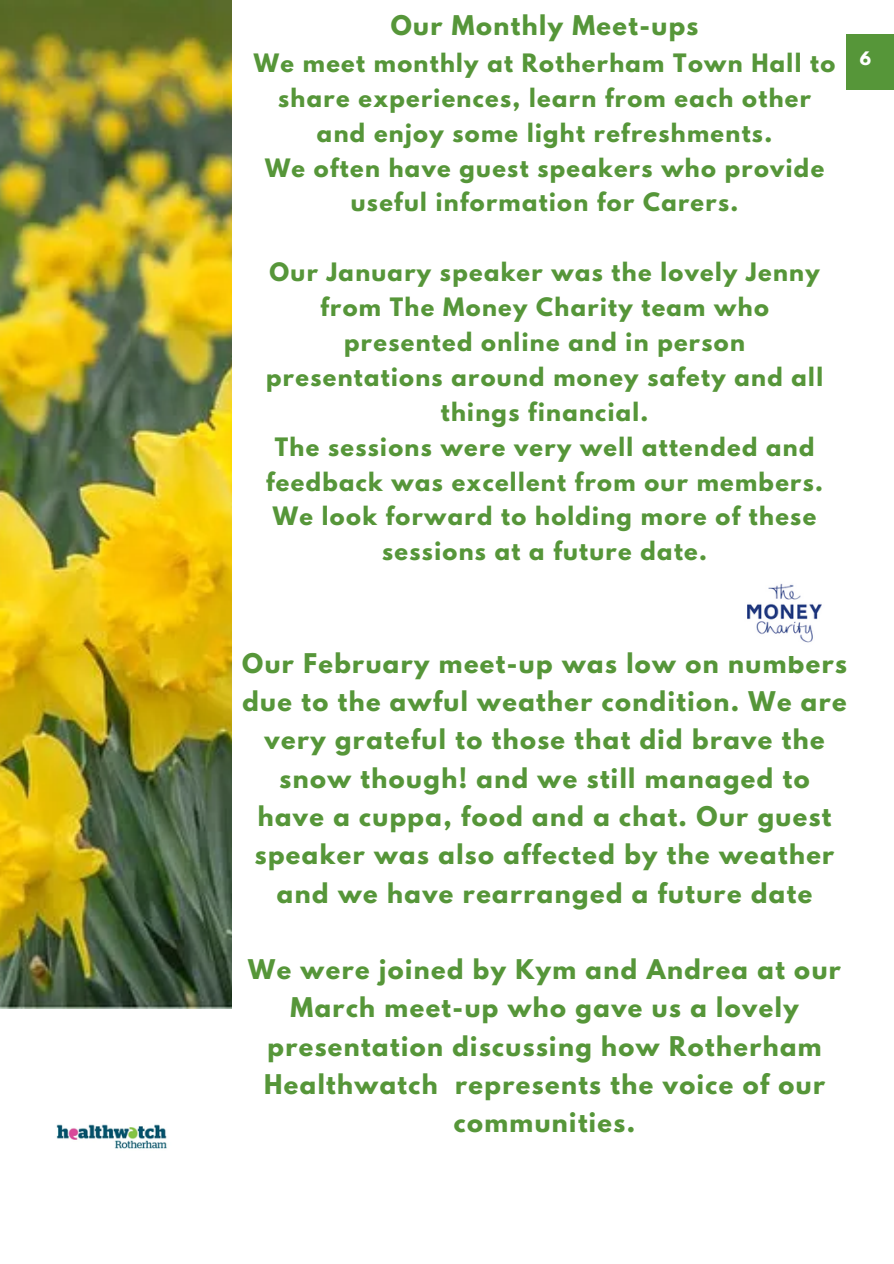
<style>
.page{position:relative;width:894px;height:1264px;background:#fff}
.page>*{position:absolute;margin:0;border:0;box-sizing:border-box;transform-origin:0 0}
.t1{font:700 24px/38.2px "League Spartan";letter-spacing:.06em;color:#569639;text-align:center}
.t2{font:700 22.5px/34.8px "League Spartan";letter-spacing:.06em;color:#569639;text-align:center}
.t3{font:700 16.5px "League Spartan";color:#fff}
</style>
<div class="page">
<img style="left:0;top:0;width:232px;height:1008px">
<img style="left:747px;top:583px;width:75px;height:60px">
<div style="left:846px;top:34px;width:47px;height:55px;background:#569639"></div>
<img style="left:56px;top:1124px;width:111px;height:25px">
<p class="t1" style="left:390px;top:9px;width:309px">Our Monthly Meet-ups</p>
<p class="t2" style="left:254px;top:48px;width:582px">We meet monthly at Rotherham Town Hall to share experiences, learn from each other and enjoy some light refreshments.<br>We often have guest speakers who provide useful information for Carers.</p>
<p class="t2" style="left:266px;top:257px;width:558px">Our January speaker was the lovely Jenny from The Money Charity team who presented online and in person presentations around money safety and all things financial.<br>The sessions were very well attended and feedback was excellent from our members.<br>We look forward to holding more of these sessions at a future date.</p>
<p class="t3" style="left:859px;top:51px;width:13px">6</p>
<p class="t1" style="left:242px;top:647px;width:606px">Our February meet-up was low on numbers due to the awful weather condition. We are very grateful to those that did brave the snow though! and we still managed to<br>have a cuppa, food and a chat. Our guest speaker was also affected by the weather and we have rearranged a future date</p>
<p class="t1" style="left:248px;top:953px;width:594px">We were joined by Kym and Andrea at our<br>March meet-up who gave us a lovely presentation discussing how Rotherham<br>Healthwatch represents the voice of our communities.</p>
</div>
